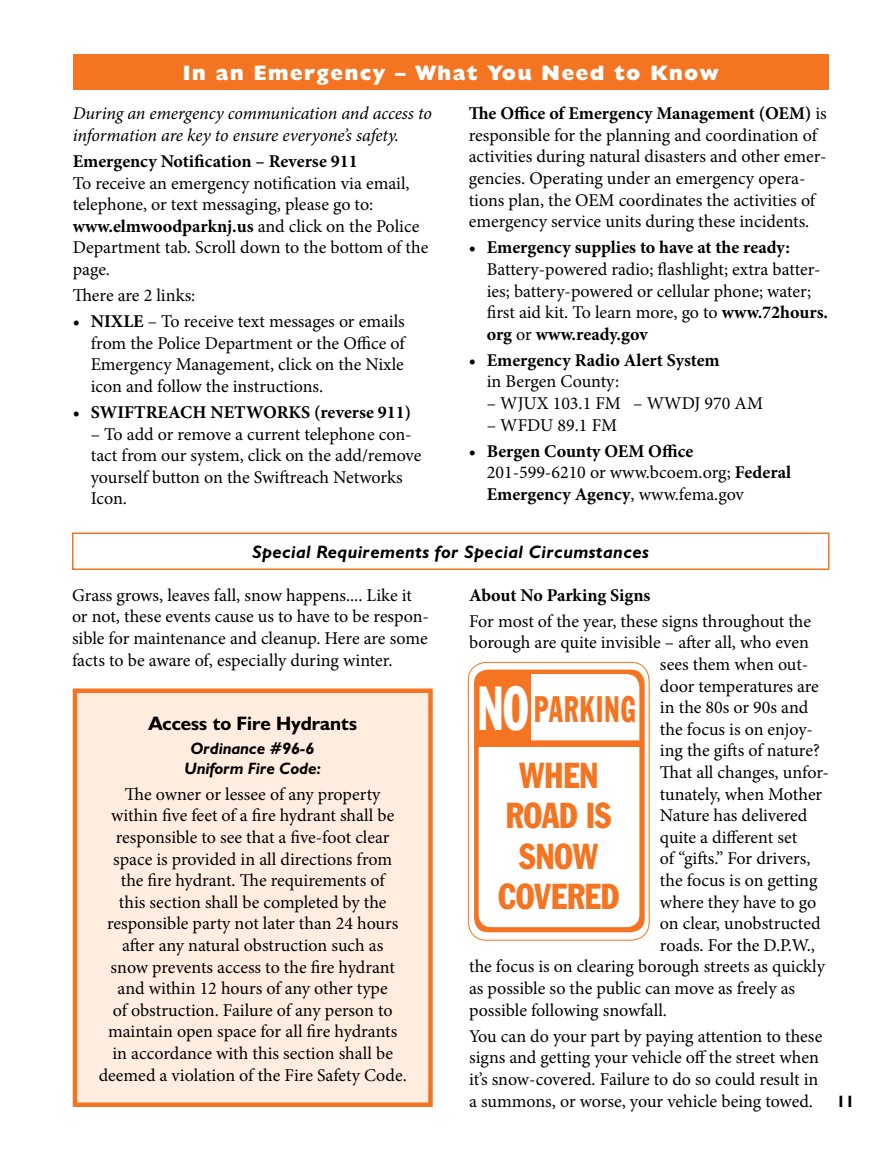
<style>
.page{position:relative;width:891px;height:1161px;background:#fff}
.page>*{position:absolute;margin:0;border:0;box-sizing:border-box;transform-origin:0 0}
.t1{font:condensed 36.3px "Franklin Gothic";letter-spacing:.06em;color:#f47421;scale:.7 1}
.t2{font:condensed 35.4px/40.5px "Franklin Gothic";color:#f47421;text-align:center;scale:.9 1}
.t3{font:800 21px "Humanist 521 BT";letter-spacing:.08em;color:#fff}
.t4{font:700 19.5px "Humanist 521 BT";color:#000}
.t5{font:18px/21.6px "Minion Pro";letter-spacing:-.005em;color:#000}
.t6{font:700 18px/21.6px "Minion Pro";color:#000}
.t7{font:italic 18px/21.6px "Minion Pro";letter-spacing:-.005em;color:#000}
.t8{font:italic 700 18px "Humanist 521 BT";letter-spacing:.03em;color:#000}
.t9{font:italic 700 16.5px/19.8px "Humanist 521 BT";color:#000;text-align:center}
.t10{font:700 16.5px "Humanist 521 BT";color:#000}
.s1{font-weight:700}
.s2{font-weight:400}
.s3{font-size:61.05px;color:#fff}
</style>
<div class="page">
<div style="left:75px;top:691px;width:355px;height:414px;background:#ffede0"></div>
<div style="left:73px;top:688px;width:360px;height:419px;border:4px solid #f47421"></div>
<div style="left:73px;top:54px;width:756px;height:36px;background:#f47421"></div>
<div style="left:72px;top:532px;width:758px;height:38px;border:2px solid #f47421"></div>
<svg style="left:468px;top:662px;width:181px;height:278px"></svg>
<svg style="left:531px;top:674px;width:108px;height:66px"></svg>
<svg style="left:479px;top:747px;width:160px;height:180px"></svg>
<div style="left:468px;top:662px;width:182px;height:279px;border:1px solid #f47421;border-radius:18px"></div>
<p class="t3" style="left:183px;top:60px;width:537px">In an Emergency – What You Need to Know</p>
<p class="t7" style="left:73px;top:103px;width:361px">During an emergency communication and access to information are key to ensure everyone’s safety.</p>
<p class="t6" style="left:73px;top:150px;width:287px">Emergency Notification – Reverse 911</p>
<p class="t5" style="left:73px;top:172px;width:357px">To receive an emergency notification via email, telephone, or text messaging, please go to: <span class="s1">www.elmwoodparknj.us</span> and click on the Police Department tab. Scroll down to the bottom of the page.</p>
<p class="t5" style="left:73px;top:285px;width:124px">There are 2 links:</p>
<p class="t5" style="left:91px;top:311px;width:316px;text-align:justify;text-indent:-18px"><span class="s1">• NIXLE</span> – To receive text messages or emails from the Police Department or the Office of Emergency Management, click on the Nixle icon and follow the instructions.</p>
<p class="t6" style="left:73px;top:401px;width:340px">• SWIFTREACH NETWORKS (reverse 911)</p>
<p class="t5" style="left:91px;top:423px;width:332px">– To add or remove a current telephone con&shy;tact from our system, click on the add/remove yourself button on the Swiftreach Networks Icon.</p>
<p class="t5" style="left:469px;top:103px;width:360px"><span class="s1">The Office of Emergency Management (OEM)</span> is responsible for the planning and coordination of activities during natural disasters and other emer&shy;gencies. Operating under an emergency opera&shy;tions plan, the OEM coordinates the activities of emergency service units during these incidents.</p>
<p class="t6" style="left:469px;top:237px;width:323px">• Emergency supplies to have at the ready:</p>
<p class="t5" style="left:487px;top:259px;width:343px">Battery-powered radio; flashlight; extra batter&shy;ies; battery-powered or cellular phone; water; first aid kit. To learn more, go to <span class="s1">www.72hours. org</span> or <span class="s1">www.ready.gov</span></p>
<p class="t6" style="left:469px;top:349px;width:252px">• Emergency Radio Alert System</p>
<p class="t5" style="left:487px;top:371px;width:134px">in Bergen County:</p>
<p class="t5" style="left:487px;top:393px;width:278px">– WJUX 103.1 FM – WWDJ 970 AM</p>
<p class="t5" style="left:487px;top:414px;width:132px">– WFDU 89.1 FM</p>
<p class="t6" style="left:487px;top:440px;width:306px;text-indent:-18px">• Bergen County OEM Office<br><span class="s2">201-599-6210 or www.bcoem.org;</span> Federal<br>Emergency Agency<span class="s2">, www.fema.gov</span></p>
<p class="t8" style="left:252px;top:541px;width:398px">Special Requirements for Special Circumstances</p>
<p class="t5" style="left:72px;top:584px;width:358px">Grass grows, leaves fall, snow happens.... Like it or not, these events cause us to have to be respon&shy;sible for maintenance and cleanup. Here are some facts to be aware of, especially during winter.</p>
<p class="t6" style="left:469px;top:584px;width:183px">About No Parking Signs</p>
<p class="t5" style="left:469px;top:610px;width:344px">For most of the year, these signs throughout the</p>
<p class="t5" style="left:469px;top:632px;width:341px">borough are quite invisible – after all, who even</p>
<p class="t5" style="left:660px;top:654px;width:150px">sees them when out-</p>
<p class="t5" style="left:660px;top:675px;width:160px">door temperatures are</p>
<p class="t5" style="left:660px;top:697px;width:150px">in the 80s or 90s and</p>
<p class="t5" style="left:660px;top:718px;width:155px">the focus is on enjoy-</p>
<p class="t5" style="left:660px;top:740px;width:161px">ing the gifts of nature?</p>
<p class="t5" style="left:660px;top:762px;width:171px">That all changes, unfor-</p>
<p class="t5" style="left:660px;top:783px;width:164px">tunately, when Mother</p>
<p class="t5" style="left:660px;top:805px;width:149px">Nature has delivered</p>
<p class="t5" style="left:660px;top:826px;width:139px">quite a different set</p>
<p class="t5" style="left:660px;top:848px;width:152px">of “gifts.” For drivers,</p>
<p class="t5" style="left:660px;top:870px;width:159px">the focus is on getting</p>
<p class="t5" style="left:660px;top:891px;width:158px">where they have to go</p>
<p class="t5" style="left:660px;top:913px;width:162px">on clear, unobstructed</p>
<p class="t5" style="left:660px;top:934px;width:157px">roads. For the D.P.W.,</p>
<p class="t5" style="left:469px;top:956px;width:357px">the focus is on clearing borough streets as quickly</p>
<p class="t5" style="left:469px;top:978px;width:328px">as possible so the public can move as freely as</p>
<p class="t5" style="left:469px;top:999px;width:199px">possible following snowfall.</p>
<p class="t5" style="left:469px;top:1025px;width:355px">You can do your part by paying attention to these signs and getting your vehicle off the street when it’s snow-covered. Failure to do so could result in a summons, or worse, your vehicle being towed.</p>
<h1 class="t1" style="left:478px;top:687px;width:227px"><span class="s3">NO</span> PARKING</h1>
<p class="t4" style="left:148px;top:711px;width:210px">Access to Fire Hydrants</p>
<p class="t9" style="left:184px;top:738px;width:138px">Ordinance #96-6<br>Uniform Fire Code:</p>
<p class="t5" style="left:99px;top:783px;width:310px;text-align:center">The owner or lessee of any property<br>within five feet of a fire hydrant shall be responsible to see that a five-foot clear space is provided in all directions from<br>the fire hydrant. The requirements of<br>this section shall be completed by the responsible party not later than 24 hours after any natural obstruction such as<br>snow prevents access to the fire hydrant and within 12 hours of any other type<br>of obstruction. Failure of any person to maintain open space for all fire hydrants in accordance with this section shall be deemed a violation of the Fire Safety Code.</p>
<h2 class="t2" style="left:498px;top:754px;width:136px">WHEN<br>ROAD IS<br>SNOW<br>COVERED</h2>
<p class="t10" style="left:836px;top:1091px;width:19px">11</p>
</div>
